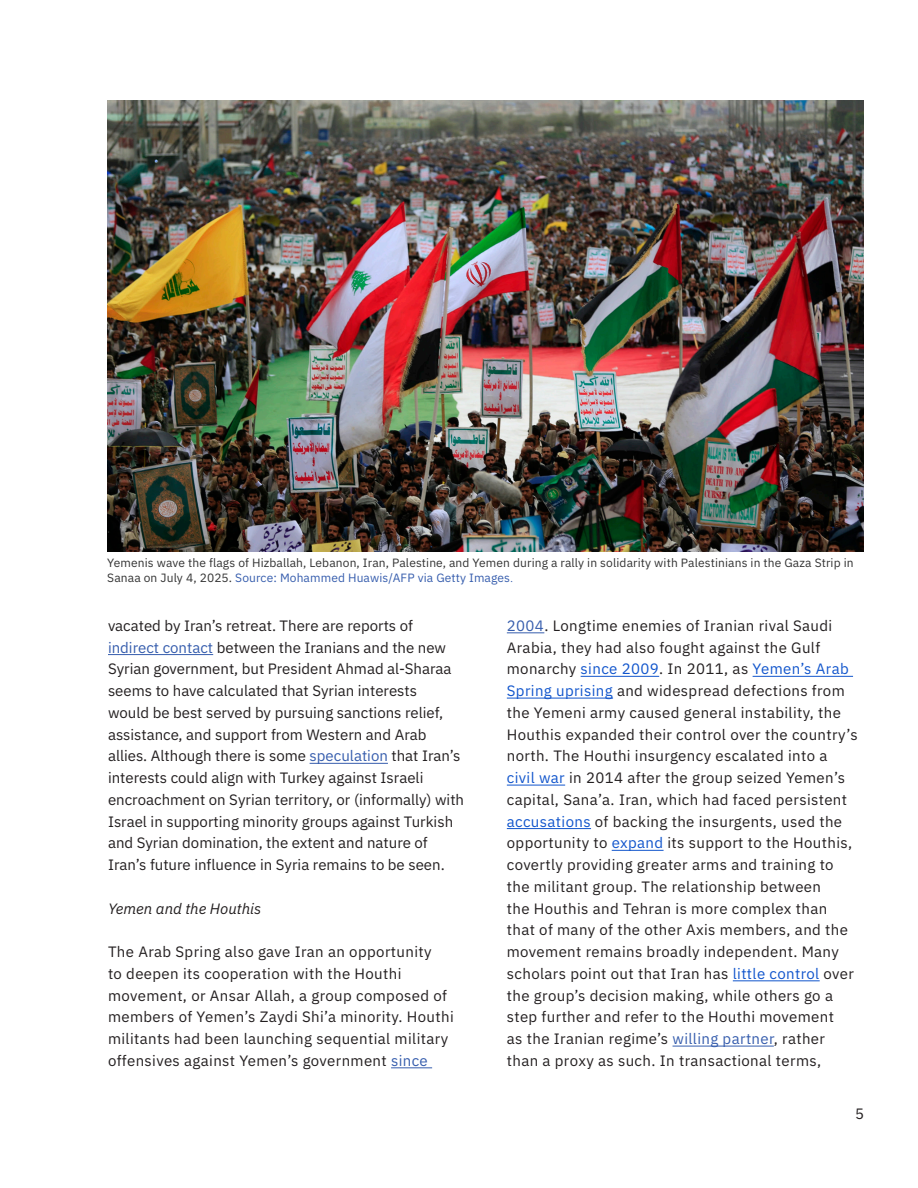
<style>
.page{position:relative;width:918px;height:1188px;background:#fff}
.page>*{position:absolute;margin:0;border:0;box-sizing:border-box;transform-origin:0 0}
.t1{font:15px/21.8px "IBM Plex Sans";letter-spacing:.025em;color:#231f20}
.t2{font:15px/21.8px "IBM Plex Sans";color:#231f20}
.t3{font:italic 15px "IBM Plex Sans";color:#231f20}
.Data{font:12px/15px "IBM Plex Sans";letter-spacing:.01em;color:#333}
.s1{color:#365dad}
.s2{font-weight:300;color:#365dad}
.s3{color:#15c}
</style>
<div class="page">
<hr style="left:108px;top:654px;width:105px;height:1px;background:#365dad">
<hr style="left:310px;top:763px;width:78px;height:1px;background:#365dad">
<hr style="left:391px;top:1067px;width:41px;height:1px;background:#365dad">
<hr style="left:507px;top:632px;width:37px;height:1px;background:#365dad">
<hr style="left:581px;top:676px;width:78px;height:1px;background:#15c">
<hr style="left:753px;top:676px;width:100px;height:1px;background:#15c">
<hr style="left:507px;top:698px;width:106px;height:1px;background:#15c">
<hr style="left:507px;top:785px;width:58px;height:1px;background:#15c">
<hr style="left:507px;top:828px;width:84px;height:1px;background:#15c">
<hr style="left:612px;top:850px;width:52px;height:1px;background:#15c">
<hr style="left:733px;top:980px;width:87px;height:1px;background:#15c">
<hr style="left:673px;top:1046px;width:101px;height:1px;background:#365dad">
<img style="left:107px;top:100px;width:756px;height:452px">
<p class="Data" style="left:107px;top:554px;width:748px">Yemenis wave the flags of Hizballah, Lebanon, Iran, Palestine, and Yemen during a rally in solidarity with Palestinians in the Gaza Strip in<br>Sanaa on July 4, 2025. <span class="s1">Source: Mohammed Huawis/AFP via Getty Images</span><span class="s2">.</span></p>
<p class="t2" style="left:108px;top:614px;width:358px">vacated by Iran’s retreat. There are reports of <span class="s1">indirect contact</span> between the Iranians and the new Syrian government, but President Ahmad al-Sharaa seems to have calculated that Syrian interests<br>would be best served by pursuing sanctions relief, assistance, and support from Western and Arab allies. Although there is some <span class="s1">speculation</span> that Iran’s interests could align with Turkey against Israeli encroachment on Syrian territory, or (informally) with Israel in supporting minority groups against Turkish and Syrian domination, the extent and nature of Iran’s future influence in Syria remains to be seen.</p>
<p class="t3" style="left:108px;top:897px;width:155px">Yemen and the Houthis</p>
<p class="t1" style="left:108px;top:940px;width:347px">The Arab Spring also gave Iran an opportunity<br>to deepen its cooperation with the Houthi movement, or Ansar Allah, a group composed of members of Yemen’s Zaydi Shi’a minority. Houthi militants had been launching sequential military offensives against Yemen’s government <span class="s1">since</span></p>
<p class="t1" style="left:507px;top:614px;width:352px"><span class="s1">2004</span>. Longtime enemies of Iranian rival Saudi Arabia, they had also fought against the Gulf monarchy <span class="s3">since 2009</span>. In 2011, as <span class="s3">Yemen’s Arab Spring uprising</span> and widespread defections from the Yemeni army caused general instability, the Houthis expanded their control over the country’s north. The Houthi insurgency escalated into a <span class="s3">civil war</span> in 2014 after the group seized Yemen’s capital, Sana’a. Iran, which had faced persistent <span class="s3">accusations</span> of backing the insurgents, used the opportunity to <span class="s3">expand</span> its support to the Houthis, covertly providing greater arms and training to the militant group. The relationship between<br>the Houthis and Tehran is more complex than that of many of the other Axis members, and the movement remains broadly independent. Many scholars point out that Iran has <span class="s3">little control</span> over the group’s decision making, while others go a step further and refer to the Houthi movement<br>as the Iranian regime’s <span class="s1">willing partner</span>, rather than a proxy as such. In transactional terms,</p>
<p class="t1" style="left:855px;top:1101px;width:10px">5</p>
</div>
